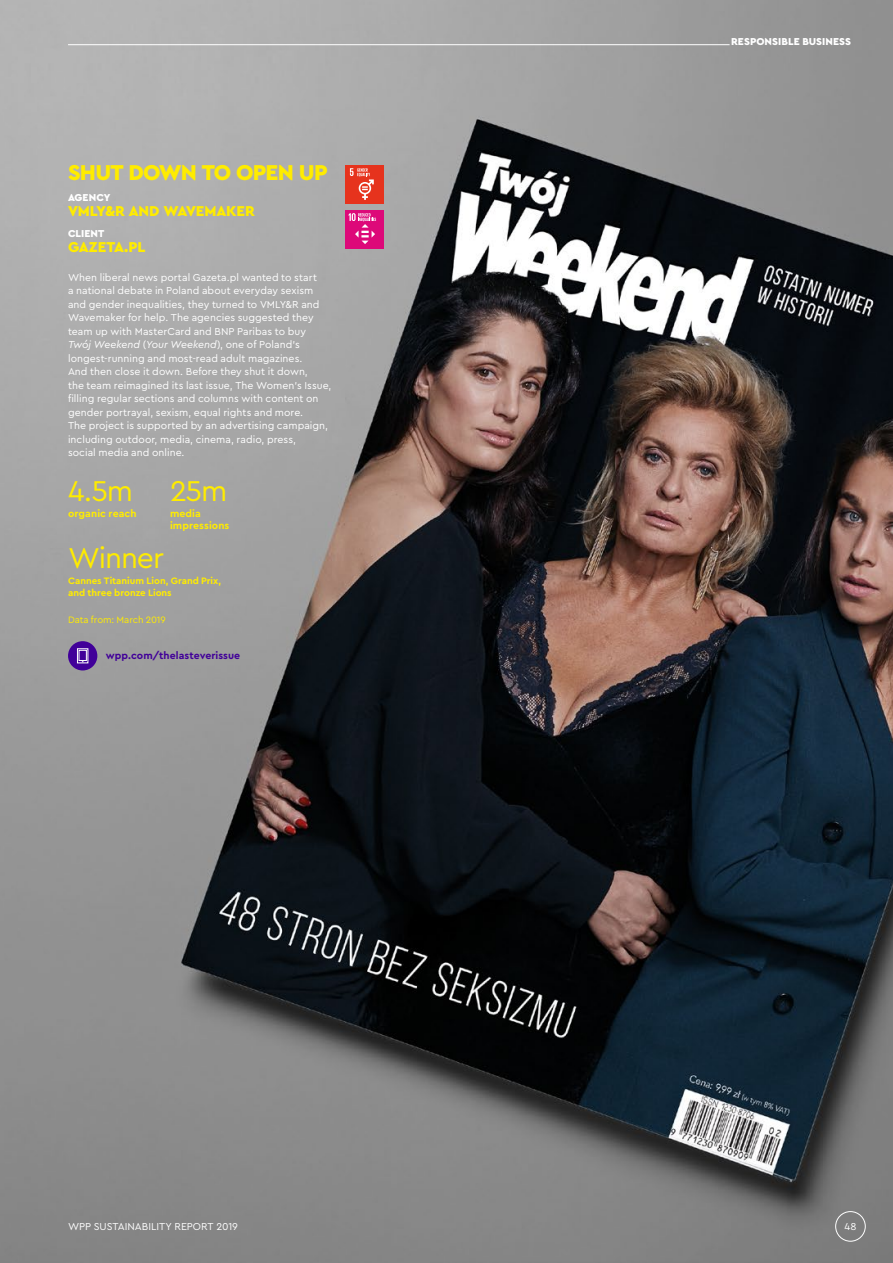
<style>
.page{position:relative;width:893px;height:1263px;background:#fff}
.page>*{position:absolute;margin:0;border:0;box-sizing:border-box;transform-origin:0 0}
._13_Case_Study_Stat{font:30px "WPP";letter-spacing:-.035em;color:#ffec00}
._13_Case_Study_Headi{font:900 22.5px "WPP";letter-spacing:-.035em;color:#ffec00}
._13_Case_Study_Headi-2{font:900 15px "WPP";letter-spacing:-.01em;color:#ffec00}
._13_Case_Study_Body{font:10.5px/13.5px "WPP";letter-spacing:.005em;color:#fff}
._13_Case_Study_Stat-2{font:700 10.5px/12px "WPP";letter-spacing:.005em;color:#ffec00}
._00_Folio{font:10.5px "WPP";letter-spacing:-.005em;color:#fff}
._06_Body_Copy_2{font:700 10.5px "WPP";letter-spacing:.005em;color:#410099}
._01_Section_Heading{font:900 10.5px "WPP";letter-spacing:.005em;color:#fff}
._13_Case_Study_Small{font:900 10.5px "WPP";letter-spacing:.005em;color:#fff}
._00_Page_Number{font:10.5px "WPP";color:#fff}
._13_Case_Study_Stat-3{font:700 9.75px/12px "WPP";color:#ffec00}
._13_Case_Study_Stat-4{font:9.75px "WPP";letter-spacing:-.005em;color:#ffec00}
.s1{font-style:italic}
</style>
<div class="page">
<img style="left:0;top:0;width:893px;height:1263px">
<div style="left:346px;top:165px;width:38px;height:38px;background:#e6331d"></div>
<svg style="left:350px;top:168px;width:24px;height:32px"></svg>
<div style="left:346px;top:210px;width:38px;height:38px;background:#dd0979"></div>
<svg style="left:349px;top:213px;width:27px;height:31px"></svg>
<div style="left:68px;top:641px;width:29px;height:29px;background:#410099;border-radius:50%"></div>
<div style="left:77px;top:648px;width:11px;height:15px;border:1px solid #fff"></div>
<div style="left:79px;top:650px;width:8px;height:11px;border:1px solid #fff"></div>
<div style="left:835px;top:1211px;width:30px;height:30px;border:1px solid #fff;border-radius:50%"></div>
<hr style="left:68px;top:44px;width:662px;height:1px;background:#fff">
<p class="_13_Case_Study_Headi" style="left:68px;top:158px;width:261px">SHUT DOWN TO OPEN UP</p>
<p class="_13_Case_Study_Small" style="left:68px;top:191px;width:44px">AGENCY</p>
<p class="_13_Case_Study_Headi-2" style="left:68px;top:201px;width:188px">VMLY&amp;R AND WAVEMAKER</p>
<p class="_13_Case_Study_Small" style="left:68px;top:227px;width:38px">CLIENT</p>
<p class="_13_Case_Study_Headi-2" style="left:68px;top:237px;width:79px">GAZETA.PL</p>
<p class="_13_Case_Study_Body" style="left:68px;top:270px;width:265px">When liberal news portal Gazeta.pl wanted to start<br>a national debate in Poland about everyday sexism and gender inequalities, they turned to VMLY&amp;R and Wavemaker for help. The agencies suggested they team up with MasterCard and BNP Paribas to buy <span class="s1">Twój Weekend</span> (<span class="s1">Your Weekend</span>), one of Poland’s longest-running and most-read adult magazines.<br>And then close it down. Before they shut it down,<br>the team reimagined its last issue, The Women’s Issue, filling regular sections and columns with content on gender portrayal, sexism, equal rights and more.<br>The project is supported by an advertising campaign, including outdoor, media, cinema, radio, press,<br>social media and online.</p>
<p class="_13_Case_Study_Stat" style="left:68px;top:471px;width:67px">4.5m</p>
<p class="_13_Case_Study_Stat-2" style="left:68px;top:507px;width:70px">organic reach</p>
<p class="_13_Case_Study_Stat" style="left:170px;top:471px;width:59px">25m</p>
<p class="_13_Case_Study_Stat-2" style="left:170px;top:507px;width:61px">media impressions</p>
<p class="_13_Case_Study_Stat" style="left:68px;top:538px;width:97px">Winner</p>
<p class="_13_Case_Study_Stat-3" style="left:68px;top:574px;width:155px">Cannes Titanium Lion, Grand Prix, and three bronze Lions</p>
<p class="_13_Case_Study_Stat-4" style="left:68px;top:613px;width:99px">Data from: March 2019</p>
<p class="_06_Body_Copy_2" style="left:106px;top:649px;width:136px">wpp.com/thelasteverissue</p>
<p class="_01_Section_Heading" style="left:731px;top:35px;width:122px">RESPONSIBLE BUSINESS</p>
<p class="_00_Folio" style="left:68px;top:1220px;width:172px">WPP SUSTAINABILITY REPORT 2019</p>
<p class="_00_Page_Number" style="left:844px;top:1219px;width:13px">48</p>
</div>
